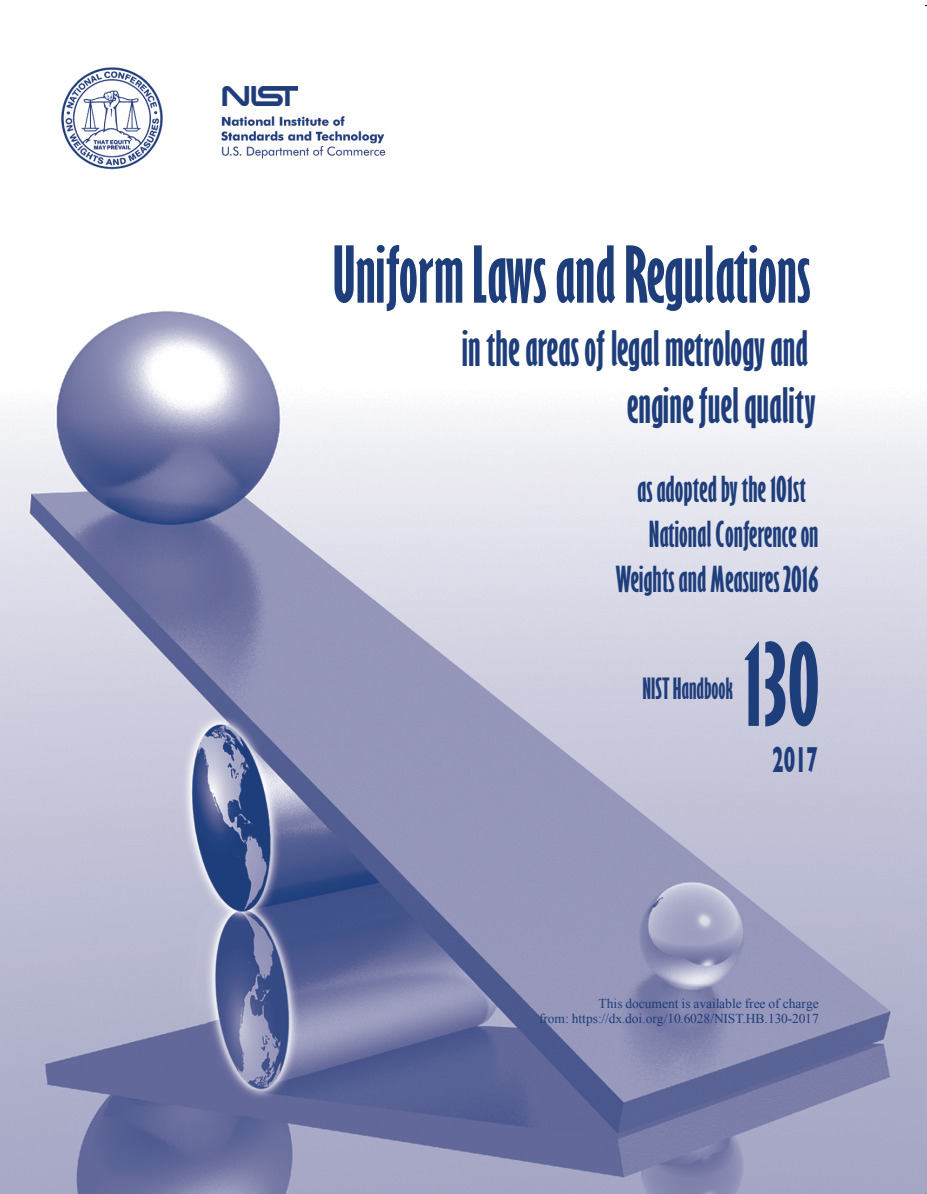
<style>
.page{position:relative;width:927px;height:1194px;background:#fff}
.page>*{position:absolute;margin:0;border:0;box-sizing:border-box;transform-origin:0 0}
.t1{font:700 extra-condensed 105.6px "Gill Sans";color:#1e3d7b;scale:.94 1}
.t2{font:700 extra-condensed 72px "Gill Sans";color:#1e3d7b}
.t3{font:700 extra-condensed 45px/57px "Gill Sans";color:#1e3d7b;text-align:right}
.t4{font:700 36.9px "Gill Sans";color:#1e3d7b;scale:.52 1}
.t5{font:700 extra-condensed 33px "Gill Sans";color:#1e3d7b}
.t6{font:700 extra-condensed 27px "Gill Sans";color:#1e3d7b}
.t7{font:13.5px/15px "Times New Roman";color:#1e3d7b;text-align:right}
</style>
<div class="page">
<img style="left:0;top:6px;width:927px;height:1187px">
<h2 class="t2" style="left:332px;top:230px;width:480px">Uniform Laws and Regulations</h2>
<h3 class="t3" style="left:462px;top:317px;width:355px">in the areas of legal metrology and engine fuel quality</h3>
<h3 class="t5" style="left:637px;top:469px;width:171px">as adopted by the 101st</h3>
<h3 class="t5" style="left:649px;top:514px;width:171px">National Conference on</h3>
<h3 class="t5" style="left:615px;top:559px;width:204px">Weights and Measures 2016</h3>
<h3 class="t6" style="left:642px;top:671px;width:92px">NIST Handbook</h3>
<h1 class="t1" style="left:744px;top:620px;width:82px">130</h1>
<h3 class="t4" style="left:772px;top:730px;width:90px">2017</h3>
<p class="t7" style="left:539px;top:995px;width:281px">This document is available free of charge<br>from: https://dx.doi.org/10.6028/NIST.HB.130-2017</p>
</div>
